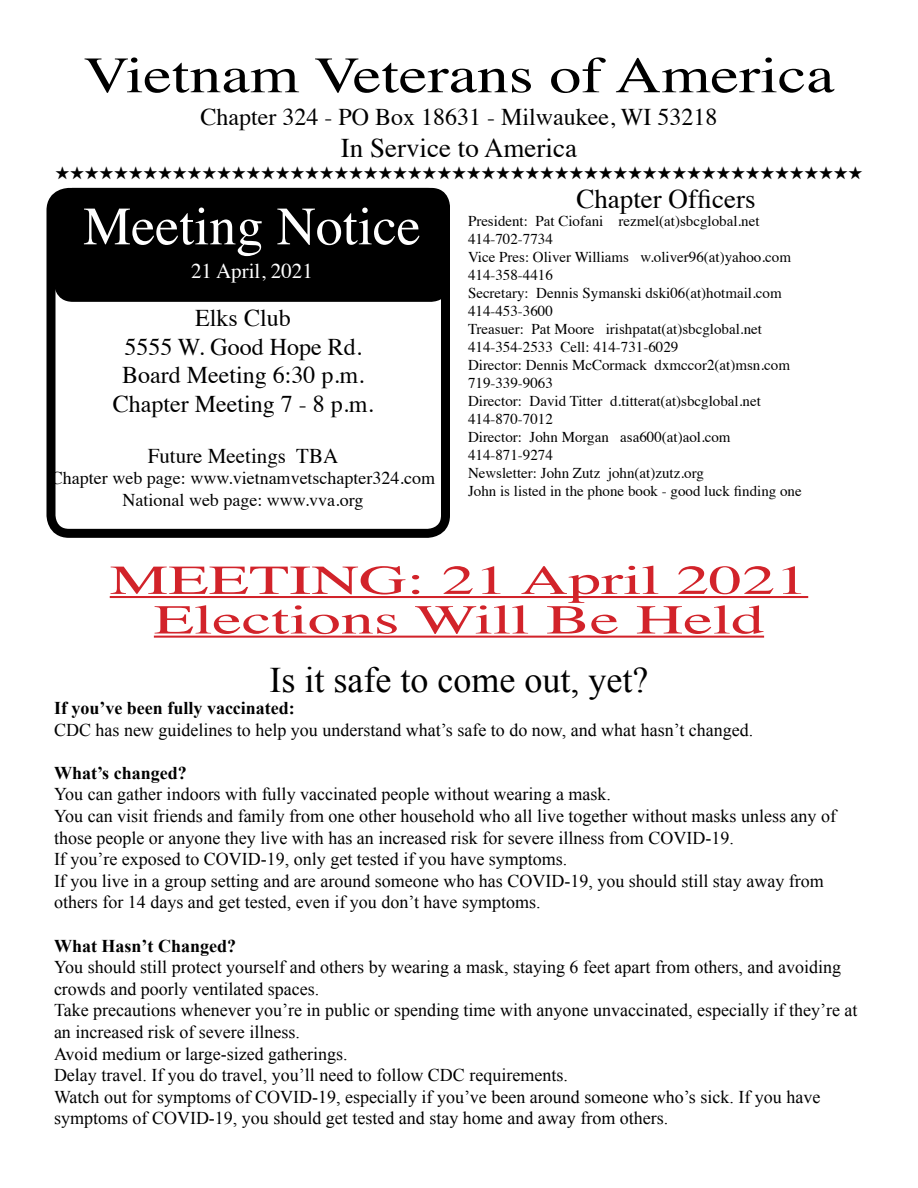
<style>
.page{position:relative;width:918px;height:1188px;background:#fff}
.page>*{position:absolute;margin:0;border:0;box-sizing:border-box;transform-origin:0 0}
.t1{font:54px "Times";color:#fff}
.t2{font:51px "Times";color:#000;scale:1.25 1}
.t3{font:41.25px/39.6px "Times";color:#d2232a;text-align:center;scale:1.6 1}
.t4{font:36px "Times New Roman";color:#000}
.t5{font:27px "Times";color:#000}
.t6{font:24px/28.8px "Times";color:#000;text-align:center}
.t7{font:21px "Times";color:#000}
.t8{font:21px "Times";color:#fff}
.t9{font:18px/21.6px "Times New Roman";color:#000}
.t10{font:18px/21.6px "Times";color:#000;text-align:center}
.t11{font:700 18px "Times New Roman";color:#000}
.t12{font:18px "Zapf Dingbats ITC";color:#000}
.t13{font:15px/18px "Times";color:#000}
</style>
<div class="page">
<div style="left:46px;top:188px;width:404px;height:350px;border:9px solid #000;border-radius:18px"></div>
<div style="left:55px;top:189px;width:394px;height:112px;background:#000;border-radius:18px"></div>
<div style="left:54px;top:188px;width:396px;height:114px;border:2px solid #000;border-radius:18px"></div>
<hr style="left:110px;top:596px;width:698px;height:2px;background:#d2232a">
<hr style="left:154px;top:636px;width:610px;height:2px;background:#d2232a">
<h2 class="t2" style="left:84px;top:27px;width:602px">Vietnam Veterans of America</h2>
<h3 class="t6" style="left:201px;top:100px;width:518px">Chapter 324 - PO Box 18631 - Milwaukee, WI 53218</h3>
<h3 class="t5" style="left:341px;top:123px;width:238px">In Service to America</h3>
<p class="t12" style="left:55px;top:164px;width:809px">★★★★★★★★★★★★★★★★★★★★★★★★★★★★★★★★★★★★★★★★★★★★★★★★★★★★★★★</p>
<h3 class="t5" style="left:576px;top:174px;width:181px">Chapter Officers</h3>
<p class="t13" style="left:468px;top:211px;width:335px">President: Pat Ciofani rezmel(at)sbcglobal.net 414-702-7734<br>Vice Pres: Oliver Williams w.oliver96(at)yahoo.com 414-358-4416<br>Secretary: Dennis Symanski dski06(at)hotmail.com 414-453-3600<br>Treasuer: Pat Moore irishpatat(at)sbcglobal.net 414-354-2533 Cell: 414-731-6029<br>Director: Dennis McCormack dxmccor2(at)msn.com 719-339-9063<br>Director: David Titter d.titterat(at)sbcglobal.net 414-870-7012<br>Director: John Morgan asa600(at)aol.com 414-871-9274<br>Newsletter: John Zutz john(at)zutz.org<br>John is listed in the phone book - good luck finding one</p>
<h1 class="t1" style="left:83px;top:176px;width:339px">Meeting Notice</h1>
<p class="t8" style="left:191px;top:251px;width:123px">21 April, 2021</p>
<h3 class="t6" style="left:113px;top:301px;width:262px">Elks Club<br>5555 W. Good Hope Rd.<br>Board Meeting 6:30 p.m.<br>Chapter Meeting 7 - 8 p.m.</h3>
<p class="t7" style="left:148px;top:436px;width:192px">Future Meetings TBA</p>
<p class="t10" style="left:51px;top:466px;width:386px">Chapter web page: www.vietnamvetschapter324.com<br>National web page: www.vva.org</p>
<h3 class="t3" style="left:110px;top:557px;width:438px">MEETING: 21 April 2021<br>Elections Will Be Held</h3>
<h3 class="t4" style="left:270px;top:656px;width:380px">Is it safe to come out, yet?</h3>
<p class="t11" style="left:54px;top:696px;width:242px">If you’ve been fully vaccinated:</p>
<p class="t9" style="left:54px;top:719px;width:701px">CDC has new guidelines to help you understand what’s safe to do now, and what hasn’t changed.</p>
<p class="t11" style="left:54px;top:760px;width:134px">What’s changed?</p>
<p class="t9" style="left:54px;top:783px;width:784px">You can gather indoors with fully vaccinated people without wearing a mask.<br>You can visit friends and family from one other household who all live together without masks unless any of those people or anyone they live with has an increased risk for severe illness from COVID-19.<br>If you’re exposed to COVID-19, only get tested if you have symptoms.<br>If you live in a group setting and are around someone who has COVID-19, you should still stay away from others for 14 days and get tested, even if you don’t have symptoms.</p>
<p class="t11" style="left:54px;top:933px;width:184px">What Hasn’t Changed?</p>
<p class="t9" style="left:54px;top:956px;width:805px">You should still protect yourself and others by wearing a mask, staying 6 feet apart from others, and avoiding crowds and poorly ventilated spaces.<br>Take precautions whenever you’re in public or spending time with anyone unvaccinated, especially if they’re at an increased risk of severe illness.<br>Avoid medium or large-sized gatherings.<br>Delay travel. If you do travel, you’ll need to follow CDC requirements.<br>Watch out for symptoms of COVID-19, especially if you’ve been around someone who’s sick. If you have symptoms of COVID-19, you should get tested and stay home and away from others.</p>
</div>
